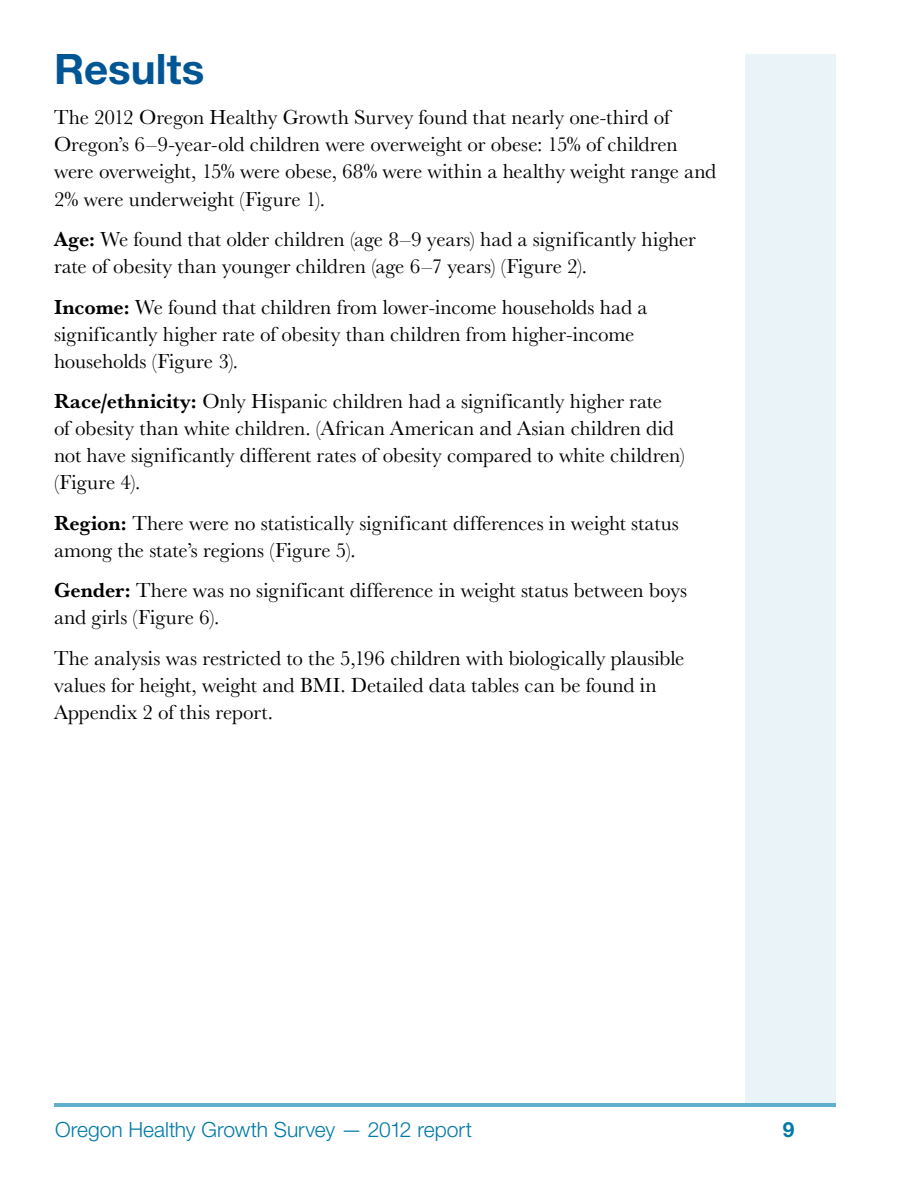
<style>
.page{position:relative;width:918px;height:1188px;background:#fff}
.page>*{position:absolute;margin:0;border:0;box-sizing:border-box;transform-origin:0 0}
.t1{font:700 42px "Helvetica Neue LT Std";color:#005695}
.t2{font:21px/27px "Baskerville URW";color:#000}
.t3{font:300 21px "Helvetica Neue LT Std";color:#007aa8}
.t4{font:700 21px "Helvetica Neue LT Std";color:#007aa8}
.s1{font-weight:700}
</style>
<div class="page">
<div style="left:745px;top:54px;width:91px;height:1053px;background:#e9f3f8"></div>
<hr style="left:54px;top:1103px;width:782px;height:4px;background:#60afcf">
<h1 class="t1" style="left:54px;top:43px;width:152px">Results</h1>
<p class="t2" style="left:54px;top:104px;width:664px">The 2012 Oregon Healthy Growth Survey found that nearly one-third of Oregon’s 6–9-year-old children were overweight or obese: 15% of children were overweight, 15% were obese, 68% were within a healthy weight range and 2% were underweight (Figure 1).</p>
<p class="t2" style="left:54px;top:226px;width:643px"><span class="s1">Age:</span> We found that older children (age 8–9 years) had a significantly higher rate of obesity than younger children (age 6–7 years) (Figure 2).</p>
<p class="t2" style="left:54px;top:293px;width:595px"><span class="s1">Income:</span> We found that children from lower-income households had a significantly higher rate of obesity than children from higher-income households (Figure 3).</p>
<p class="t2" style="left:54px;top:388px;width:632px"><span class="s1">Race/ethnicity:</span> Only Hispanic children had a significantly higher rate<br>of obesity than white children. (African American and Asian children did not have significantly different rates of obesity compared to white children) (Figure 4).</p>
<p class="t2" style="left:54px;top:509px;width:626px"><span class="s1">Region:</span> There were no statistically significant differences in weight status among the state’s regions (Figure 5).</p>
<p class="t2" style="left:54px;top:577px;width:635px"><span class="s1">Gender:</span> There was no significant difference in weight status between boys and girls (Figure 6).</p>
<p class="t2" style="left:54px;top:644px;width:632px">The analysis was restricted to the 5,196 children with biologically plausible values for height, weight and BMI. Detailed data tables can be found in<br>Appendix 2 of this report.</p>
<p class="t3" style="left:55px;top:1116px;width:418px">Oregon Healthy Growth Survey — 2012 report</p>
<p class="t4" style="left:783px;top:1116px;width:13px">9</p>
</div>
